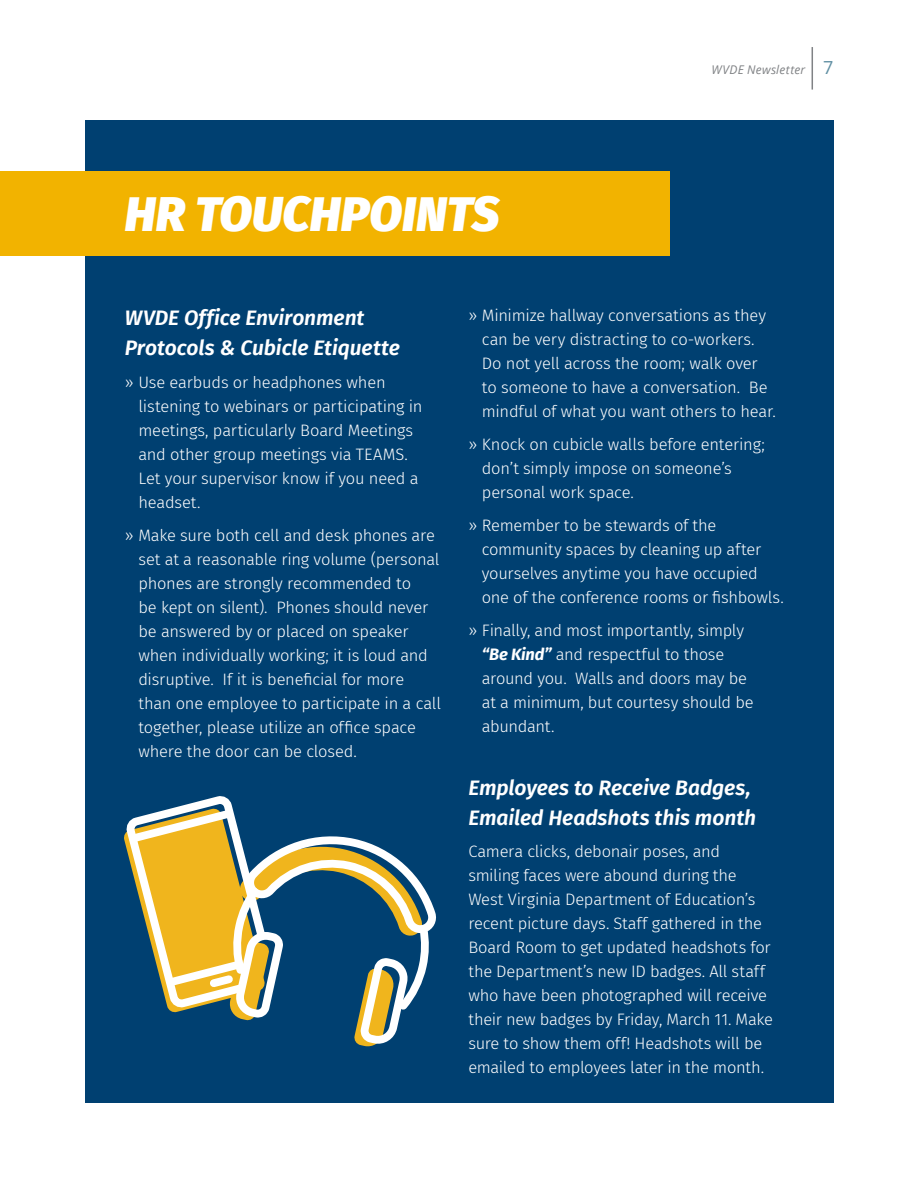
<style>
.page{position:relative;width:918px;height:1188px;background:#fff}
.page>*{position:absolute;margin:0;border:0;box-sizing:border-box;transform-origin:0 0}
.t1{font:italic 900 48px "Fira Sans";color:#fff}
.t2{font:italic 600 21px/30px "Fira Sans";letter-spacing:-.005em;color:#fff}
.t3{font:300 16.5px/24px "Fira Sans";letter-spacing:-.015em;color:#fff}
.t4{font:italic 12px "Open Sans";letter-spacing:.025em;color:#808285}
.s1{font-style:normal;font-size:18px;color:#608fa3}
.s2{font-weight:700;font-style:italic}
</style>
<div class="page">
<div style="left:85px;top:121px;width:748px;height:982px;background:#004071"></div>
<div style="left:0;top:172px;width:670px;height:84px;background:#f2b300"></div>
<svg style="left:124px;top:796px;width:312px;height:251px"></svg>
<hr style="left:812px;top:47px;width:1px;height:43px;background:#808285">
<h1 class="t1" style="left:125px;top:172px;width:376px">HR TOUCHPOINTS</h1>
<p class="t4" style="left:711px;top:62px;width:123px">WVDE Newsletter <span class="s1">7</span></p>
<p class="t2" style="left:125px;top:302px;width:276px">WVDE Office Environment<br>Protocols &amp; Cubicle Etiquette</p>
<p class="t3" style="left:138px;top:370px;width:286px;text-indent:-13px">» Use earbuds or headphones when listening to webinars or participating in meetings, particularly Board Meetings and other group meetings via TEAMS.<br>Let your supervisor know if you need a headset.</p>
<p class="t3" style="left:138px;top:523px;width:304px;text-indent:-13px">» Make sure both cell and desk phones are set at a reasonable ring volume (personal phones are strongly recommended to<br>be kept on silent). Phones should never be answered by or placed on speaker when individually working; it is loud and disruptive. If it is beneficial for more than one employee to participate in a call together, please utilize an office space where the door can be closed.</p>
<p class="t3" style="left:482px;top:303px;width:295px;text-indent:-13px">» Minimize hallway conversations as they can be very distracting to co-workers.<br>Do not yell across the room; walk over to someone to have a conversation. Be mindful of what you want others to hear.</p>
<p class="t3" style="left:482px;top:433px;width:284px;text-indent:-13px">» Knock on cubicle walls before entering; don’t simply impose on someone’s personal work space.</p>
<p class="t3" style="left:482px;top:514px;width:303px;text-indent:-13px">» Remember to be stewards of the community spaces by cleaning up after yourselves anytime you have occupied one of the conference rooms or fishbowls.</p>
<p class="t3" style="left:482px;top:619px;width:273px;text-indent:-13px">» Finally, and most importantly, simply <span class="s2">“Be Kind”</span> and respectful to those around you. Walls and doors may be at a minimum, but courtesy should be abundant.</p>
<p class="t2" style="left:468px;top:771px;width:289px">Employees to Receive Badges,<br>Emailed Headshots this month</p>
<p class="t3" style="left:468px;top:839px;width:306px">Camera clicks, debonair poses, and smiling faces were abound during the West Virginia Department of Education’s recent picture days. Staff gathered in the Board Room to get updated headshots for the Department’s new ID badges. All staff who have been photographed will receive their new badges by Friday, March 1 1. Make sure to show them off! Headshots will be emailed to employees later in the month.</p>
</div>
